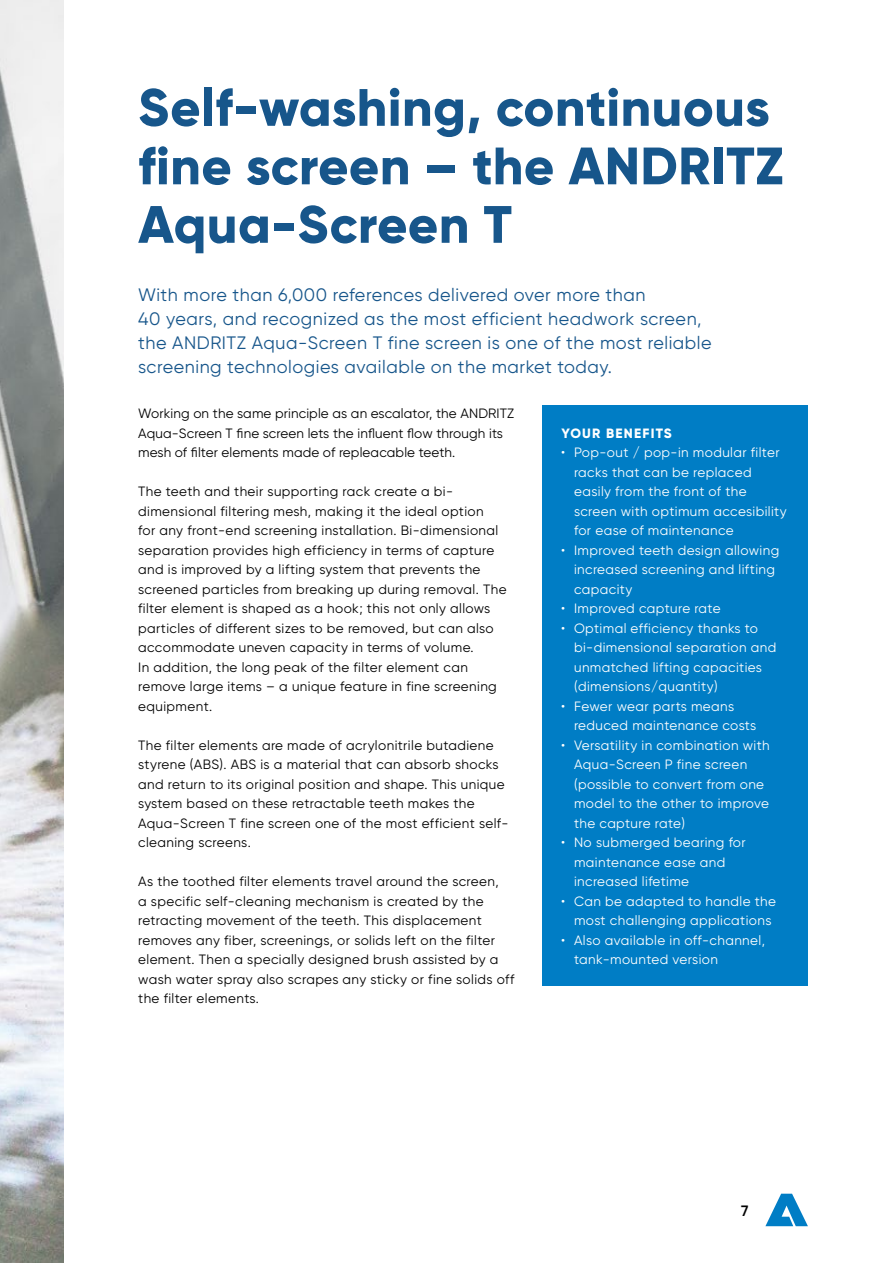
<style>
.page{position:relative;width:893px;height:1263px;background:#fff}
.page>*{position:absolute;margin:0;border:0;box-sizing:border-box;transform-origin:0 0}
.t1{font:800 52.5px/58.5px "Gilroy";letter-spacing:.01em;color:#17568b}
.t2{font:18px/24px "Gilroy";letter-spacing:.03em;color:#17568b}
.t3{font:600 15px "Gilroy";color:#000}
.t4{font:13.5px/19.5px "Gilroy";letter-spacing:.03em;color:#000}
.t5{font:13.5px/19.5px "Gilroy";letter-spacing:.03em;color:#fff}
.t6{font:13.5px/19.5px "Gilroy";letter-spacing:.01em;color:#000}
.t7{font:800 13.5px "Gilroy";letter-spacing:.09em;color:#fff}
</style>
<div class="page">
<svg style="left:765px;top:1194px;width:43px;height:32px"></svg>
<div style="left:542px;top:405px;width:266px;height:581px;background:#007dc5"></div>
<img style="left:0;top:0;width:64px;height:1263px">
<h1 class="t1" style="left:138px;top:78px;width:647px">Self-washing, continuous fine screen – the ANDRITZ<br>Aqua-Screen T</h1>
<p class="t2" style="left:138px;top:283px;width:575px">With more than 6,000 references delivered over more than<br>40 years, and recognized as the most efficient headwork screen, the ANDRITZ Aqua-Screen T fine screen is one of the most reliable screening technologies available on the market today.</p>
<p class="t6" style="left:138px;top:404px;width:378px">Working on the same principle as an escalator, the ANDRITZ<br>Aqua-Screen T fine screen lets the influent flow through its mesh of filter elements made of repleacable teeth.</p>
<p class="t4" style="left:138px;top:482px;width:370px">The teeth and their supporting rack create a bi&shy;dimensional filtering mesh, making it the ideal option<br>for any front-end screening installation. Bi-dimensional separation provides high efficiency in terms of capture and is improved by a lifting system that prevents the screened particles from breaking up during removal. The filter element is shaped as a hook; this not only allows particles of different sizes to be removed, but can also accommodate uneven capacity in terms of volume.<br>In addition, the long peak of the filter element can remove large items – a unique feature in fine screening equipment.</p>
<p class="t4" style="left:138px;top:735px;width:372px">The filter elements are made of acrylonitrile butadiene styrene (ABS). ABS is a material that can absorb shocks and return to its original position and shape. This unique system based on these retractable teeth makes the Aqua-Screen T fine screen one of the most efficient self&shy;cleaning screens.</p>
<p class="t4" style="left:138px;top:872px;width:378px">As the toothed filter elements travel around the screen,<br>a specific self-cleaning mechanism is created by the retracting movement of the teeth. This displacement removes any fiber, screenings, or solids left on the filter element. Then a specially designed brush assisted by a wash water spray also scrapes any sticky or fine solids off the filter elements.</p>
<p class="t7" style="left:561px;top:425px;width:112px">YOUR BENEFITS</p>
<p class="t5" style="left:574px;top:443px;width:214px;text-indent:-13px">• Pop-out / pop-in modular filter racks that can be replaced easily from the front of the screen with optimum accesibility for ease of maintenance</p>
<p class="t5" style="left:574px;top:540px;width:207px;text-indent:-13px">• Improved teeth design allowing increased screening and lifting capacity</p>
<p class="t5" style="left:561px;top:599px;width:161px">• Improved capture rate</p>
<p class="t5" style="left:574px;top:618px;width:204px;text-indent:-13px">• Optimal efficiency thanks to bi-dimensional separation and unmatched lifting capacities (dimensions/quantity)</p>
<p class="t5" style="left:574px;top:696px;width:184px;text-indent:-13px">• Fewer wear parts means reduced maintenance costs</p>
<p class="t5" style="left:574px;top:735px;width:197px;text-indent:-13px">• Versatility in combination with<br>Aqua-Screen P fine screen (possible to convert from one model to the other to improve the capture rate)</p>
<p class="t5" style="left:574px;top:833px;width:173px;text-indent:-13px">• No submerged bearing for maintenance ease and increased lifetime</p>
<p class="t5" style="left:574px;top:891px;width:203px;text-indent:-13px">• Can be adapted to handle the most challenging applications</p>
<p class="t5" style="left:574px;top:930px;width:192px;text-indent:-13px">• Also available in off-channel, tank-mounted version</p>
<p class="t3" style="left:741px;top:1201px;width:9px">7</p>
</div>
